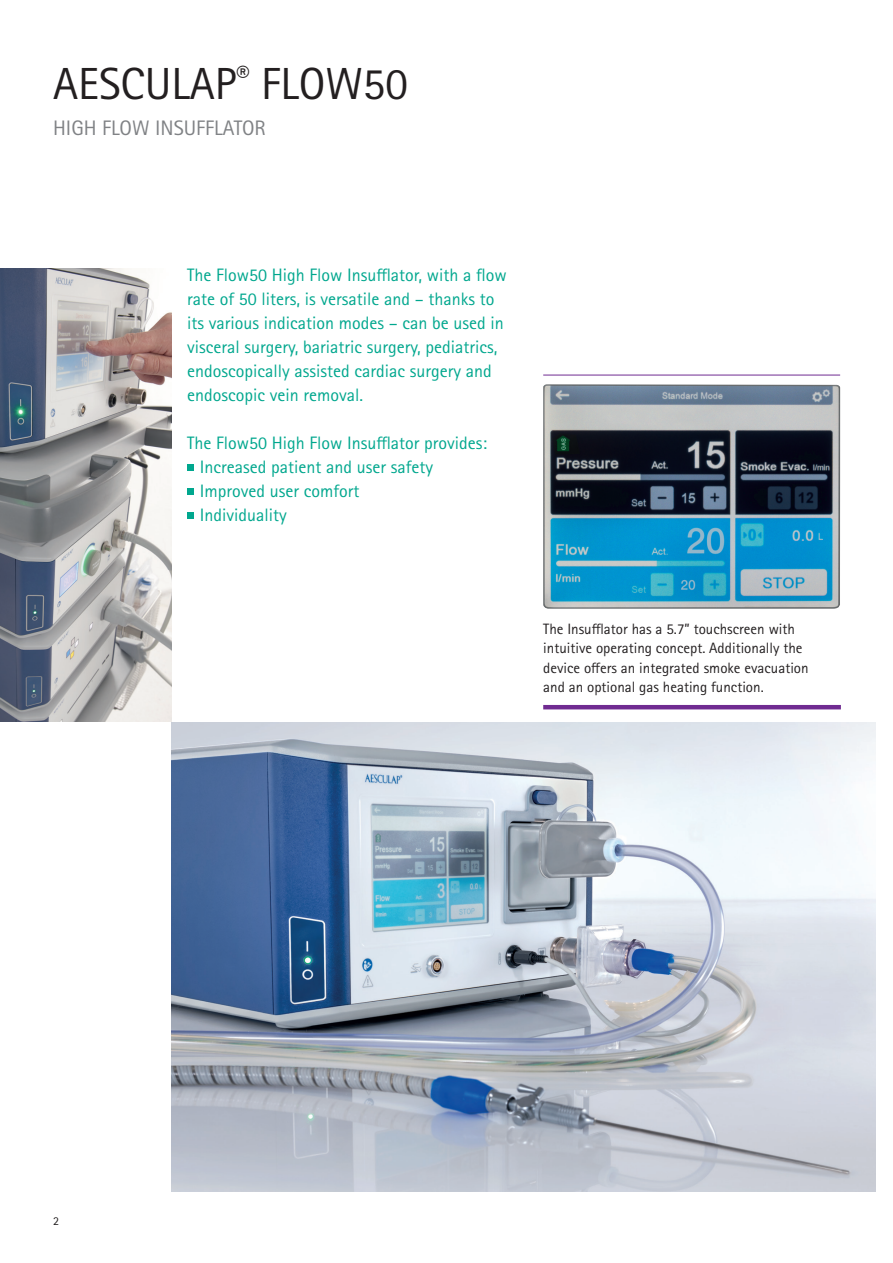
<style>
.page{position:relative;width:893px;height:1263px;background:#fff}
.page>*{position:absolute;margin:0;border:0;box-sizing:border-box;transform-origin:0 0}
.t1{font:45px "Rotis Sans Serif Pro";color:#231f20}
.t2{font:21px "Rotis Sans Serif Pro";color:#808285}
.t3{font:18px/24px "Rotis Sans Serif Pro";color:#00a78e}
.t4{font:15px/19.5px "Rotis Sans Serif Pro";color:#231f20}
.t5{font:12px "Rotis Sans Serif Pro";color:#231f20}
</style>
<div class="page">
<img style="left:171px;top:723px;width:705px;height:469px">
<img style="left:0;top:269px;width:171px;height:453px">
<img style="left:543px;top:384px;width:298px;height:225px">
<hr style="left:543px;top:375px;width:297px;height:1px;background:#702b91">
<hr style="left:543px;top:705px;width:298px;height:4px;background:#702b91">
<svg style="left:187px;top:465px;width:6px;height:6px"></svg>
<svg style="left:187px;top:489px;width:6px;height:6px"></svg>
<svg style="left:187px;top:513px;width:6px;height:6px"></svg>
<h1 class="t1" style="left:53px;top:57px;width:356px">AESCULAP<sup>®</sup> FLOW50</h1>
<p class="t2" style="left:53px;top:116px;width:214px">HIGH FLOW INSUFFLATOR</p>
<p class="t3" style="left:187px;top:263px;width:321px">The Flow50 High Flow Insufflator, with a flow rate of 50 liters, is versatile and – thanks to its various indication modes – can be used in visceral surgery, bariatric surgery, pediatrics, endoscopically assisted cardiac surgery and endoscopic vein removal.</p>
<p class="t3" style="left:200px;top:431px;width:289px;text-indent:-13px">The Flow50 High Flow Insufflator provides:<br>Increased patient and user safety<br>Improved user comfort<br>Individuality</p>
<p class="t4" style="left:543px;top:619px;width:267px">The Insufflator has a 5.7” touchscreen with intuitive operating concept. Additionally the device offers an integrated smoke evacuation and an optional gas heating function.</p>
<p class="t5" style="left:53px;top:1213px;width:7px">2</p>
</div>
